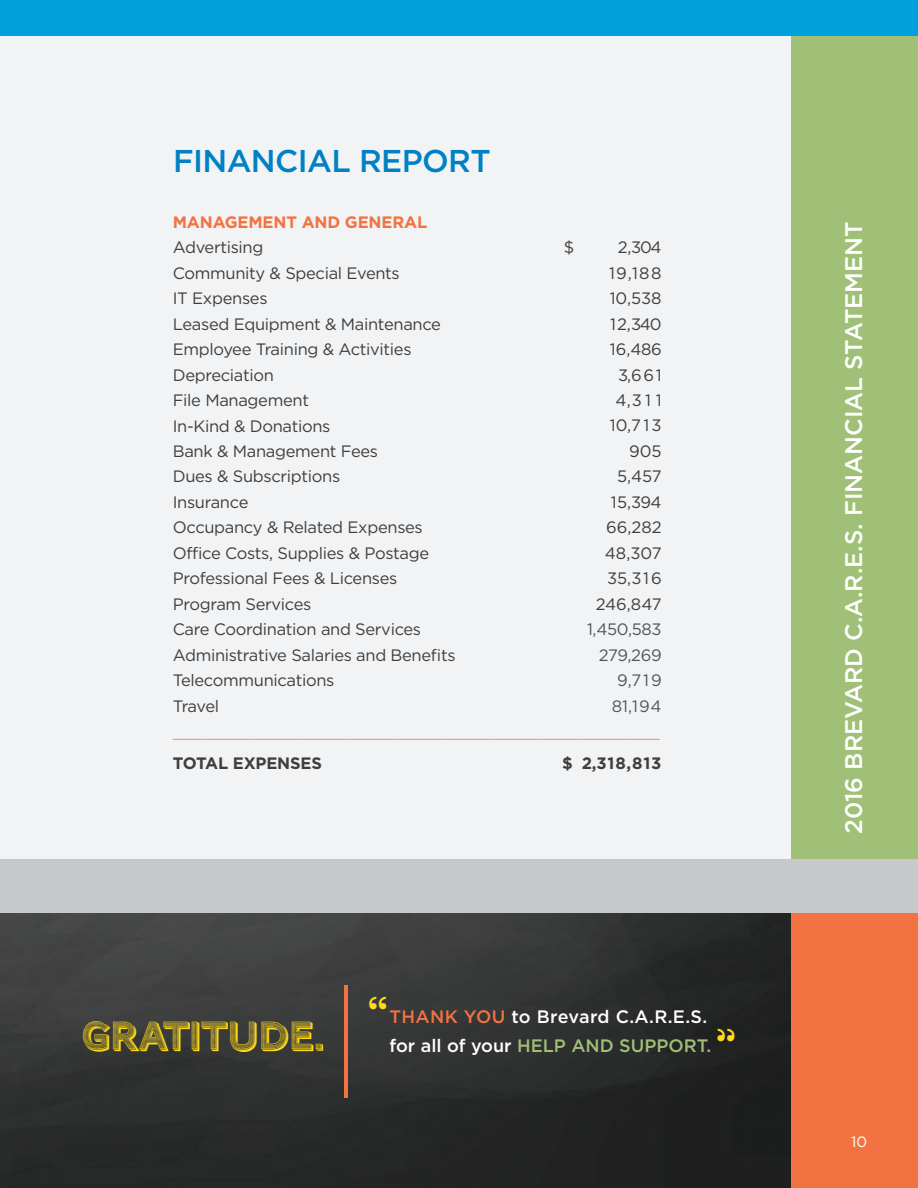
<style>
.page{position:relative;width:918px;height:1188px;background:#f2f3f4}
.page>*{position:absolute;margin:0;border:0;box-sizing:border-box;transform-origin:0 0}
.t1{font:40.5px "AW Conqueror Fre Carved";color:#feda1a}
.t2{font:700 36px "Baskerville";color:#feda1a}
.t3{font:500 31.5px "Gotham";letter-spacing:-.02em;color:#0081c5}
.t4{font:500 24px "Gotham";color:#fff}
.t5{font:500 18px/28.5px "Gotham";color:#fff}
.t6{font:16.5px/25.5px "Gotham";letter-spacing:-.02em;color:#3e3e3f}
.t7{font:16.5px/25.5px "Gotham";color:#3e3e3f;text-align:right}
.t8{font:300 16.5px "Gotham";color:#f37242}
.t9{font:16.5px/25.5px "Gotham";letter-spacing:-.02em;color:#545557;text-align:right}
.t10{font:700 16.5px "Gotham";letter-spacing:-.01em;color:#3e3e3f}
.t11{font:700 16.5px "Gotham";letter-spacing:-.01em;color:#f37242}
.t12{font:15px "Gotham";color:#fff}
.s1{color:#f37242}
.s2{color:#9fc076}
</style>
<div class="page">
<img style="left:0;top:913px;width:792px;height:275px">
<div style="left:792px;top:0;width:126px;height:869px;background:#9fc076"></div>
<div style="left:792px;top:895px;width:126px;height:293px;background:#f37242"></div>
<hr style="left:344px;top:985px;width:4px;height:113px;background:#f37242">
<div style="left:0;top:0;width:918px;height:36px;background:#00a0dd"></div>
<div style="left:0;top:859px;width:918px;height:54px;background:#c7c8ca"></div>
<svg style="left:718px;top:1029px;width:17px;height:12px"></svg>
<h3 class="t3" style="left:173px;top:143px;width:319px">FINANCIAL REPORT</h3>
<p class="t11" style="left:173px;top:211px;width:256px">MANAGEMENT AND GENERAL</p>
<p class="t6" style="left:173px;top:234px;width:284px">Advertising<br>Community &amp; Special Events<br>IT Expenses<br>Leased Equipment &amp; Maintenance<br>Employee Training &amp; Activities<br>Depreciation<br>File Management<br>In-Kind &amp; Donations<br>Bank &amp; Management Fees<br>Dues &amp; Subscriptions<br>Insurance<br>Occupancy &amp; Related Expenses<br>Office Costs, Supplies &amp; Postage<br>Professional Fees &amp; Licenses<br>Program Services<br>Care Coordination and Services<br>Administrative Salaries and Benefits<br>Telecommunications<br>Travel</p>
<p class="t8" style="left:173px;top:723px;width:488px">__________________________________________________</p>
<p class="t10" style="left:173px;top:752px;width:151px">TOTAL EXPENSES</p>
<p class="t10" style="left:562px;top:752px;width:101px">$ 2,318,813</p>
<p class="t6" style="left:564px;top:234px;width:12px">$</p>
<p class="t7" style="left:596px;top:234px;width:67px">2,304<br>19,188<br>10,538<br>12,340<br>16,486<br>3,661<br>4,31 1<br>10,7 13<br>905<br>5,457<br>15,394<br>66,282<br>48,307<br>35,316<br>246,847</p>
<p class="t9" style="left:587px;top:617px;width:76px">1,450,583<br>279,269<br>9,719<br>81,194</p>
<h2 class="t2" style="left:367px;top:984px;width:23px">“</h2>
<h1 class="t1" style="left:81px;top:1014px;width:244px">GRATITUDE.</h1>
<p class="t5" style="left:390px;top:1002px;width:323px"><span class="s1">THANK YOU</span> to Brevard C.A.R.E.S. for all of your <span class="s2">HELP AND SUPPORT.</span></p>
<h3 class="t4" style="left:840px;top:834px;width:614px;rotate:-90deg">2016 BREVARD C.A.R.E.S. FINANCIAL STATEMENT</h3>
<p class="t12" style="left:851px;top:1133px;width:18px">10</p>
</div>
